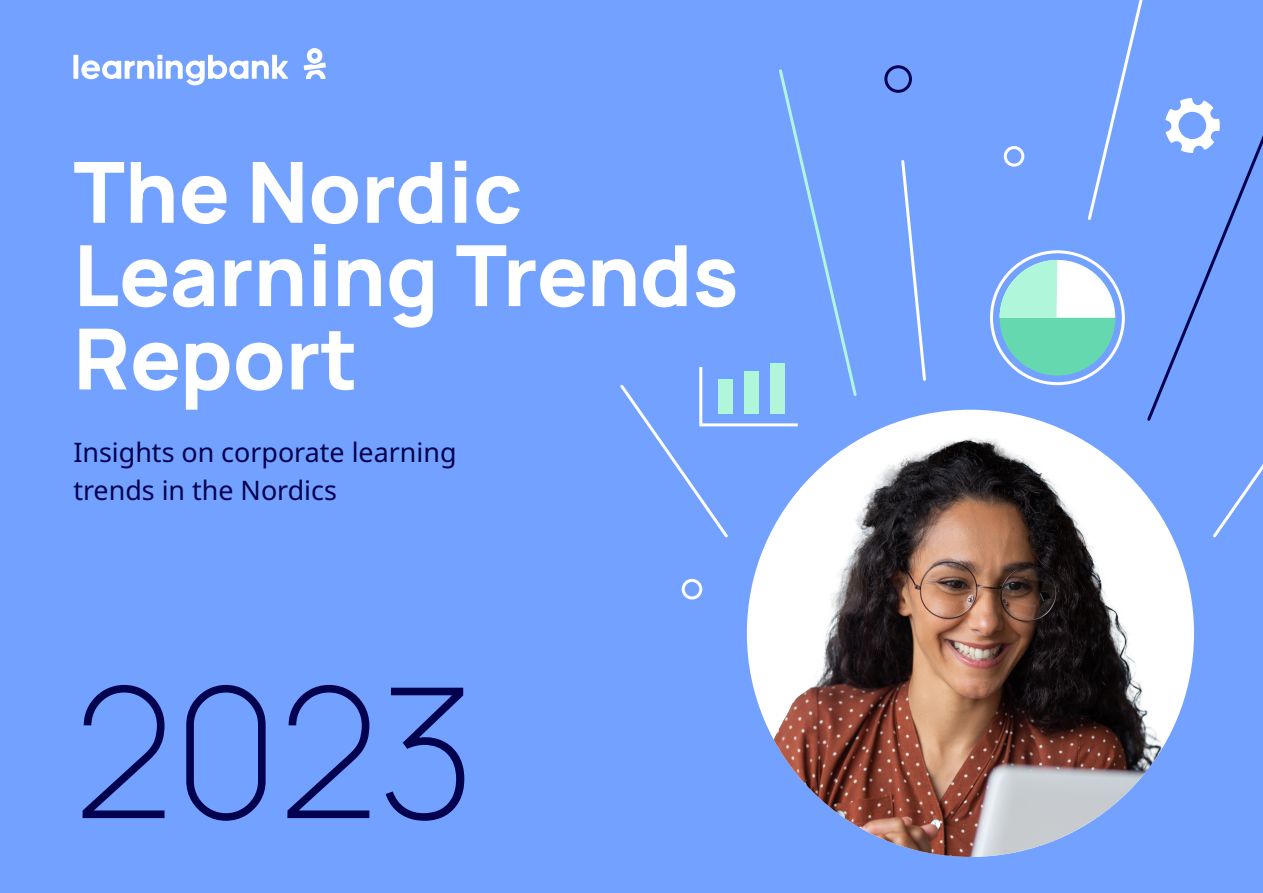
<style>
.page{position:relative;width:1263px;height:893px;background:#73a1ff}
.page>*{position:absolute;margin:0;border:0;box-sizing:border-box;transform-origin:0 0}
.t1{font:200 181.05px "Manrope";color:#03024e}
.t2{font:800 84.45px/83.4px "Manrope";color:#fff}
.t3{font:26.85px/37.5px "Noto Sans";color:#03024e}
</style>
<div class="page">
<div style="left:884px;top:65px;width:28px;height:28px;border:3px solid #03024e;border-radius:50%"></div>
<div style="left:682px;top:579px;width:20px;height:20px;border:3px solid #fff;border-radius:50%"></div>
<svg style="left:901px;top:160px;width:25px;height:221px"></svg>
<svg style="left:620px;top:69px;width:237px;height:469px"></svg>
<svg style="left:1000px;top:0;width:263px;height:538px"></svg>
<svg style="left:304px;top:48px;width:22px;height:31px"></svg>
<div style="left:73px;top:55px;width:5px;height:24px;background:#fff"></div>
<svg style="left:81px;top:55px;width:207px;height:30px"></svg>
<div style="left:747px;top:410px;width:447px;height:447px;background:#fff;border-radius:50%"></div>
<img style="left:747px;top:434px;width:437px;height:423px">
<h2 class="t2" style="left:73px;top:147px;width:667px">The Nordic<br>Learning Trends<br>Report</h2>
<p class="t3" style="left:73px;top:434px;width:385px">Insights on corporate learning trends in the Nordics</p>
<h1 class="t1" style="left:73px;top:625px;width:403px">2023</h1>
</div>
